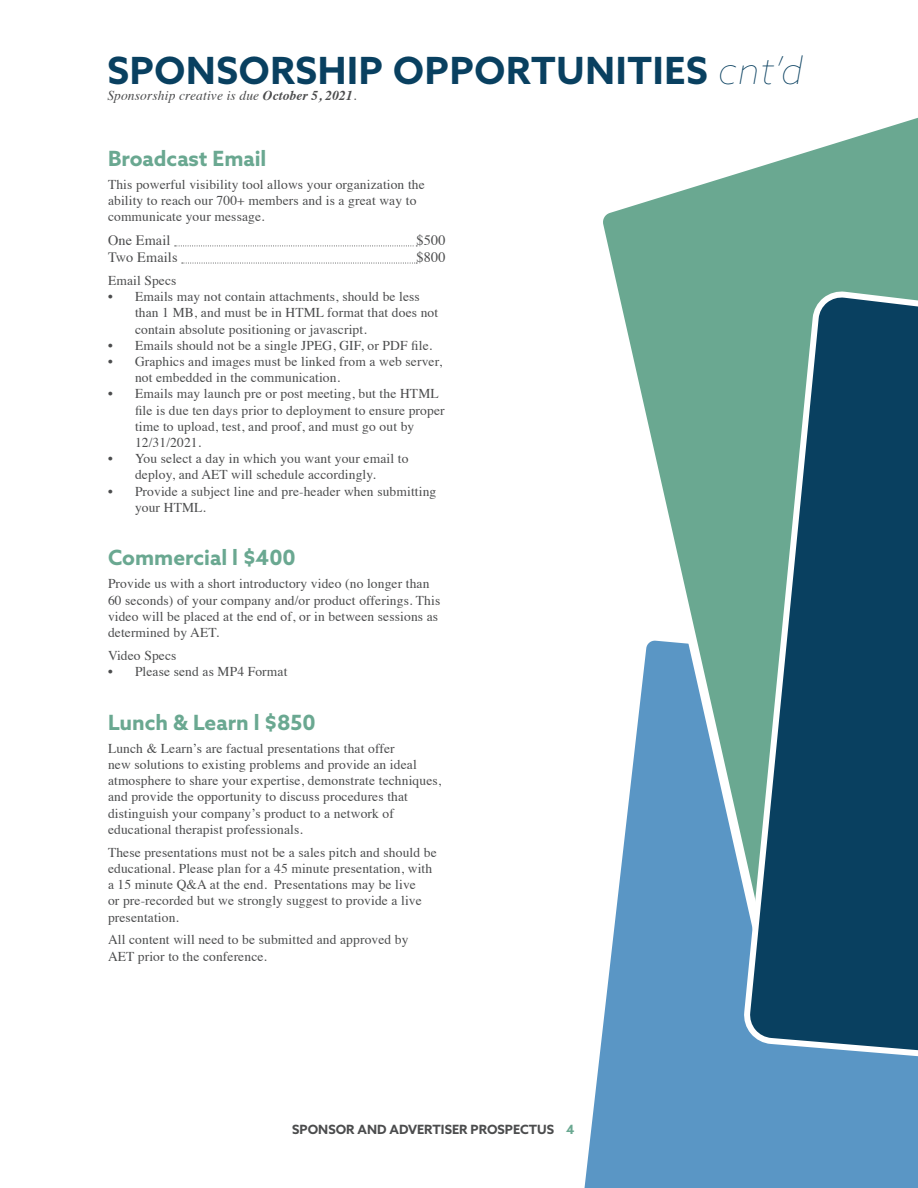
<style>
.page{position:relative;width:918px;height:1188px;background:#fff}
.page>*{position:absolute;margin:0;border:0;box-sizing:border-box;transform-origin:0 0}
.t1{font:700 37.5px "Azo Sans";letter-spacing:.02em;color:#094060}
.t2{font:700 21px "Azo Sans";color:#6aa891}
.t3{font:14.25px "Times";letter-spacing:.01em;color:#4b4c4d}
.t4{font:13.5px/16.2px "Times";letter-spacing:.01em;color:#4b4c4d}
.t5{font:italic 13.5px "Times";letter-spacing:.01em;color:#4b4c4d}
.t6{font:700 12.75px "Azo Sans";color:#4b4c4d}
.s1{font-weight:100;font-style:italic}
.s2{font-weight:700}
.s3{color:#6aa891}
</style>
<div class="page">
<div style="left:584px;top:971px;width:334px;height:217px;background:#5a96c5"></div>
<svg style="left:603px;top:117px;width:315px;height:854px"></svg>
<svg style="left:740px;top:287px;width:178px;height:783px;background:#2b6175"></svg>
<svg style="left:175px;top:246px;width:242px;height:1px"></svg>
<svg style="left:182px;top:263px;width:235px;height:1px"></svg>
<h1 class="t1" style="left:107px;top:45px;width:697px">SPONSORSHIP OPPORTUNITIES <span class="s1">cnt’d</span></h1>
<p class="t5" style="left:107px;top:84px;width:251px">Sponsorship creative is due <span class="s2">October 5, 2021</span>.</p>
<h2 class="t2" style="left:108px;top:144px;width:160px">Broadcast Email</h2>
<p class="t4" style="left:108px;top:175px;width:318px">This powerful visibility tool allows your organization the ability to reach our 700+ members and is a great way to communicate your message.</p>
<p class="t3" style="left:108px;top:227px;width:64px">One Email</p>
<p class="t3" style="left:417px;top:227px;width:30px">$500</p>
<p class="t3" style="left:108px;top:244px;width:71px">Two Emails</p>
<p class="t3" style="left:417px;top:244px;width:30px">$800</p>
<p class="t4" style="left:108px;top:271px;width:70px">Email Specs</p>
<p class="t4" style="left:135px;top:287px;width:305px;text-indent:-27px">• Emails may not contain attachments, should be less than 1 MB, and must be in HTML format that does not contain absolute positioning or javascript.</p>
<p class="t4" style="left:108px;top:336px;width:326px">• Emails should not be a single JPEG, GIF, or PDF file.</p>
<p class="t4" style="left:135px;top:352px;width:309px;text-indent:-27px">• Graphics and images must be linked from a web server, not embedded in the communication.</p>
<p class="t4" style="left:135px;top:385px;width:311px;text-indent:-27px">• Emails may launch pre or post meeting, but the HTML file is due ten days prior to deployment to ensure proper time to upload, test, and proof, and must go out by 12/31/2021.</p>
<p class="t4" style="left:108px;top:449px;width:302px;text-align:center">• You select a day in which you want your email to deploy, and AET will schedule accordingly.</p>
<p class="t4" style="left:135px;top:482px;width:303px;text-indent:-27px">• Provide a subject line and pre-header when submitting your HTML.</p>
<h2 class="t2" style="left:108px;top:544px;width:189px">Commercial l $400</h2>
<p class="t4" style="left:108px;top:575px;width:334px">Provide us with a short introductory video (no longer than 60 seconds) of your company and/or product offerings. This video will be placed at the end of, or in between sessions as determined by AET.</p>
<p class="t4" style="left:108px;top:646px;width:70px">Video Specs</p>
<p class="t4" style="left:108px;top:662px;width:181px">• Please send as MP4 Format</p>
<h2 class="t2" style="left:108px;top:708px;width:209px">Lunch &amp; Learn l $850</h2>
<p class="t4" style="left:108px;top:739px;width:335px">Lunch &amp; Learn’s are factual presentations that offer<br>new solutions to existing problems and provide an ideal atmosphere to share your expertise, demonstrate techniques, and provide the opportunity to discuss procedures that distinguish your company’s product to a network of educational therapist professionals.</p>
<p class="t4" style="left:108px;top:843px;width:330px">These presentations must not be a sales pitch and should be educational. Please plan for a 45 minute presentation, with a 15 minute Q&amp;A at the end. Presentations may be live<br>or pre-recorded but we strongly suggest to provide a live presentation.</p>
<p class="t4" style="left:108px;top:931px;width:302px">All content will need to be submitted and approved by<br>AET prior to the conference.</p>
<p class="t6" style="left:292px;top:1121px;width:284px">SPONSOR AND ADVERTISER PROSPECTUS <span class="s3">4</span></p>
</div>
